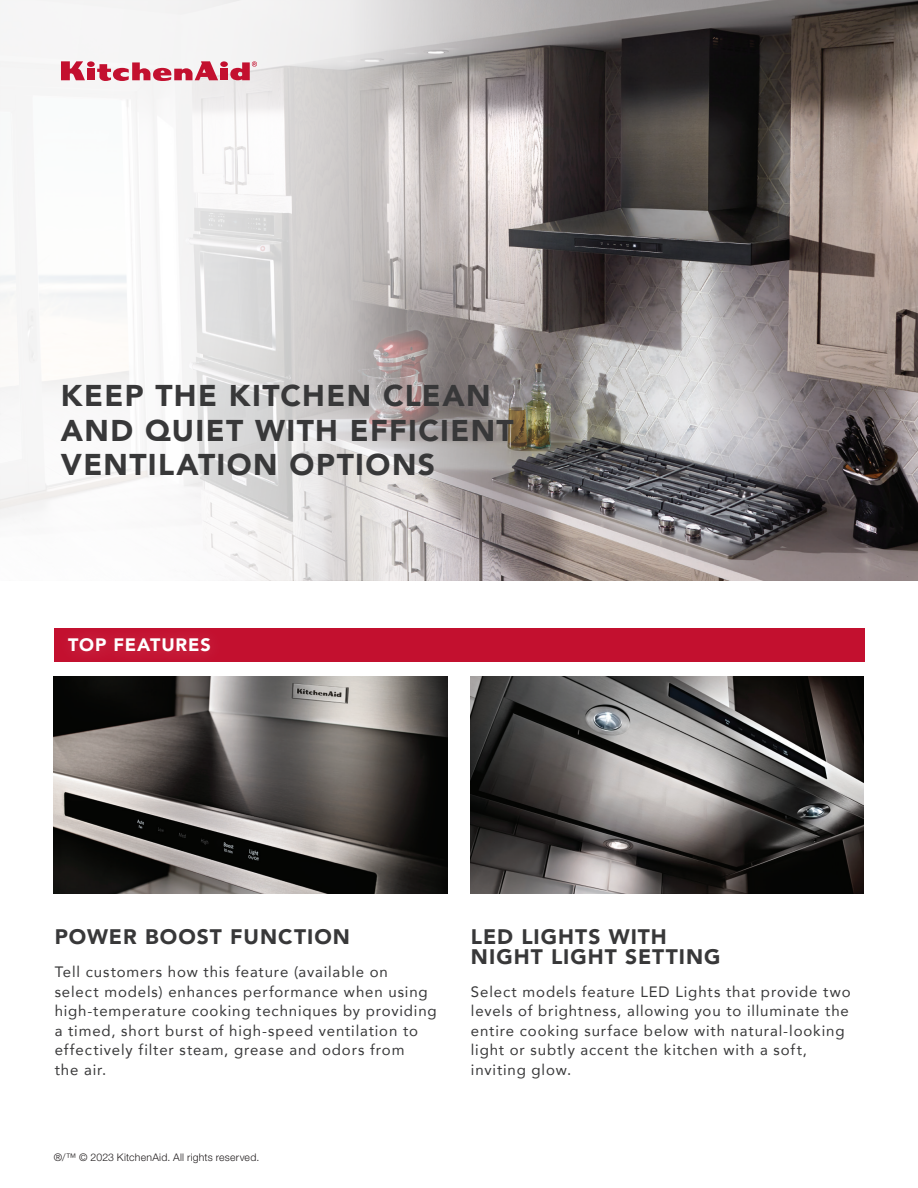
<style>
.page{position:relative;width:918px;height:1188px;background:#fff}
.page>*{position:absolute;margin:0;border:0;box-sizing:border-box;transform-origin:0 0}
.Headline{font:900 30px/34.5px "Avenir";letter-spacing:.045em;color:#383839}
.Subhead_gold_10pt{font:900 21px/19.5px "Avenir";letter-spacing:.05em;color:#383839}
.Page_header_White{font:900 18px "Avenir";letter-spacing:.05em;color:#fff}
.Subhead_gold_10pt-2{font:15px/19.5px "Avenir";letter-spacing:.055em;color:#383839}
.Disclaimer_black_8pt{font:300 10.5px "Helvetica Neue LT Std";letter-spacing:.02em;color:#231f20}
</style>
<div class="page">
<img style="left:54px;top:677px;width:394px;height:216px">
<img style="left:470px;top:677px;width:394px;height:216px">
<div style="left:55px;top:628px;width:810px;height:33px;background:#c3102f"></div>
<div style="left:54px;top:622px;width:173px;height:47px;background:#fff;opacity:.2"></div>
<svg style="left:0;top:0;width:918px;height:580px"></svg>
<div style="left:87px;top:69px;width:8px;height:11px;background:#c3102f"></div>
<div style="left:87px;top:61px;width:8px;height:6px;background:#c3102f;border-radius:50%"></div>
<div style="left:220px;top:69px;width:8px;height:11px;background:#c3102f"></div>
<div style="left:220px;top:61px;width:8px;height:6px;background:#c3102f;border-radius:50%"></div>
<svg style="left:61px;top:61px;width:24px;height:19px"></svg>
<svg style="left:97px;top:61px;width:121px;height:20px"></svg>
<svg style="left:230px;top:61px;width:27px;height:19px"></svg>
<p class="Headline" style="left:61px;top:378px;width:454px">KEEP THE KITCHEN CLEAN<br>AND QUIET WITH EFFICIENT<br>VENTILATION OPTIONS</p>
<p class="Page_header_White" style="left:68px;top:629px;width:144px">TOP FEATURES</p>
<p class="Subhead_gold_10pt" style="left:55px;top:926px;width:297px">POWER BOOST FUNCTION</p>
<p class="Subhead_gold_10pt-2" style="left:55px;top:962px;width:384px">Tell customers how this feature (available on<br>select models) enhances performance when using high-temperature cooking techniques by providing a timed, short burst of high-speed ventilation to effectively filter steam, grease and odors from<br>the air.</p>
<p class="Disclaimer_black_8pt" style="left:54px;top:1151px;width:207px">®/™ © 2023 KitchenAid. All rights reserved.</p>
<p class="Subhead_gold_10pt" style="left:471px;top:926px;width:251px">LED LIGHTS WITH<br>NIGHT LIGHT SETTING</p>
<p class="Subhead_gold_10pt-2" style="left:471px;top:981px;width:381px">Select models feature LED Lights that provide two levels of brightness, allowing you to illuminate the entire cooking surface below with natural-looking light or subtly accent the kitchen with a soft, inviting glow.</p>
</div>
